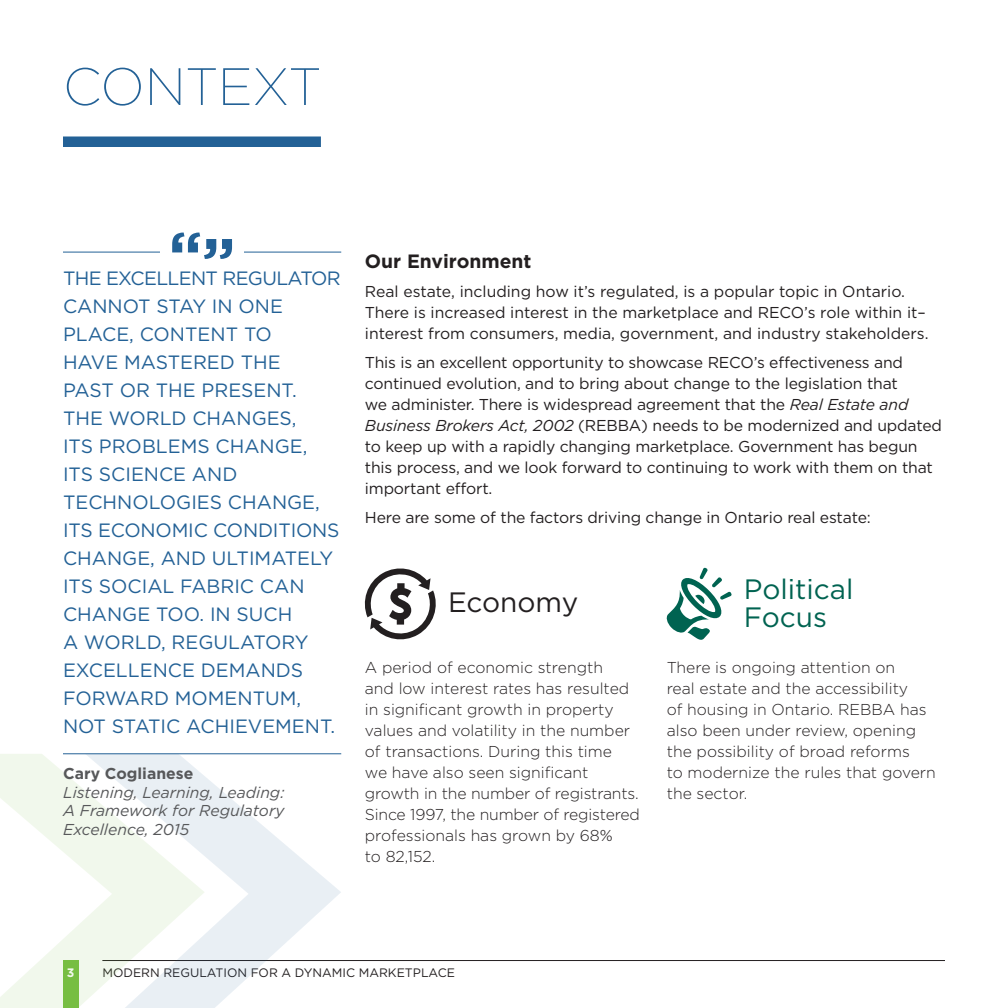
<style>
.page{position:relative;width:1008px;height:1008px;background:#fff}
.page>*{position:absolute;margin:0;border:0;box-sizing:border-box;transform-origin:0 0}
.Heading_1{font:200 52.5px "Gotham";color:#236196}
.Body_Text{font:28px/28px "Gotham";color:#006351}
.Body_Text-2{font:28px "Gotham";letter-spacing:-.005em;color:#231f20}
.Callout_Blue{font:19.25px/28px "Gotham";color:#236196}
.t1{font:700 19.25px "Gotham";color:#231f20}
.Body_Text-3{font:15.75px/21px "Gotham";letter-spacing:-.01em;color:#231f20}
.Body_Text_Thin{font:300 15.75px/21px "Gotham";color:#231f20}
.Quote_Name{font:italic 15.75px/18.9px "Gotham";color:#57585a}
.t2{font:12.25px "Gotham";color:#231f20}
.t3{font:700 12.25px "Gotham";color:#fff}
.s1{font-weight:700;font-style:normal}
.s2{font-style:italic}
</style>
<div class="page">
<hr style="left:102px;top:960px;width:843px;height:1px;background:#231f20">
<svg style="left:0;top:754px;width:84px;height:254px"></svg>
<svg style="left:84px;top:754px;width:257px;height:254px"></svg>
<div style="left:63px;top:136px;width:258px;height:11px;background:#236196"></div>
<hr style="left:63px;top:252px;width:278px;height:1px;background:#236196">
<div style="left:160px;top:225px;width:84px;height:42px;background:#fff"></div>
<svg style="left:172px;top:233px;width:60px;height:26px"></svg>
<hr style="left:63px;top:753px;width:278px;height:1px;background:#236196">
<svg style="left:364px;top:568px;width:72px;height:72px"></svg>
<svg style="left:666px;top:568px;width:66px;height:72px"></svg>
<h1 class="Heading_1" style="left:63px;top:54px;width:259px">CONTEXT</h1>
<p class="Callout_Blue" style="left:63px;top:264px;width:279px">THE EXCELLENT REGULATOR<br>CANNOT STAY IN ONE<br>PLACE, CONTENT TO<br>HAVE MASTERED THE<br>PAST OR THE PRESENT.<br>THE WORLD CHANGES,<br>ITS PROBLEMS CHANGE,<br>ITS SCIENCE AND<br>TECHNOLOGIES CHANGE,<br>ITS ECONOMIC CONDITIONS<br>CHANGE, AND ULTIMATELY<br>ITS SOCIAL FABRIC CAN<br>CHANGE TOO. IN SUCH<br>A WORLD, REGULATORY<br>EXCELLENCE DEMANDS<br>FORWARD MOMENTUM,<br>NOT STATIC ACHIEVEMENT.</p>
<p class="Quote_Name" style="left:63px;top:763px;width:223px"><span class="s1">Cary Coglianese<br></span>Listening, Learning, Leading:<br>A Framework for Regulatory<br>Excellence, 2015</p>
<p class="t1" style="left:365px;top:248px;width:168px">Our Environment</p>
<p class="Body_Text-3" style="left:365px;top:280px;width:565px">Real estate, including how it’s regulated, is a popular topic in Ontario.<br>There is increased interest in the marketplace and RECO’s role within it– interest from consumers, media, government, and industry stakeholders.</p>
<p class="Body_Text-3" style="left:365px;top:351px;width:579px">This is an excellent opportunity to showcase RECO’s effectiveness and continued evolution, and to bring about change to the legislation that<br>we administer. There is widespread agreement that the <span class="s2">Real Estate and Business Brokers Act, 2002</span> (REBBA) needs to be modernized and updated to keep up with a rapidly changing marketplace. Government has begun this process, and we look forward to continuing to work with them on that important effort.</p>
<p class="Body_Text-3" style="left:365px;top:506px;width:507px">Here are some of the factors driving change in Ontario real estate:</p>
<p class="Body_Text-2" style="left:448px;top:584px;width:132px">Economy</p>
<p class="Body_Text_Thin" style="left:365px;top:657px;width:277px">A period of economic strength<br>and low interest rates has resulted in significant growth in property values and volatility in the number of transactions. During this time<br>we have also seen significant growth in the number of registrants.<br>Since 1997, the number of registered professionals has grown by 68%<br>to 82,152.</p>
<p class="Body_Text" style="left:744px;top:575px;width:111px">Political<br>Focus</p>
<p class="Body_Text_Thin" style="left:667px;top:657px;width:271px">There is ongoing attention on<br>real estate and the accessibility<br>of housing in Ontario. REBBA has also been under review, opening the possibility of broad reforms<br>to modernize the rules that govern the sector.</p>
<p class="t3" style="left:67px;top:964px;width:9px">3</p>
<p class="t2" style="left:102px;top:964px;width:354px">MODERN REGULATION FOR A DYNAMIC MARKETPLACE</p>
</div>
